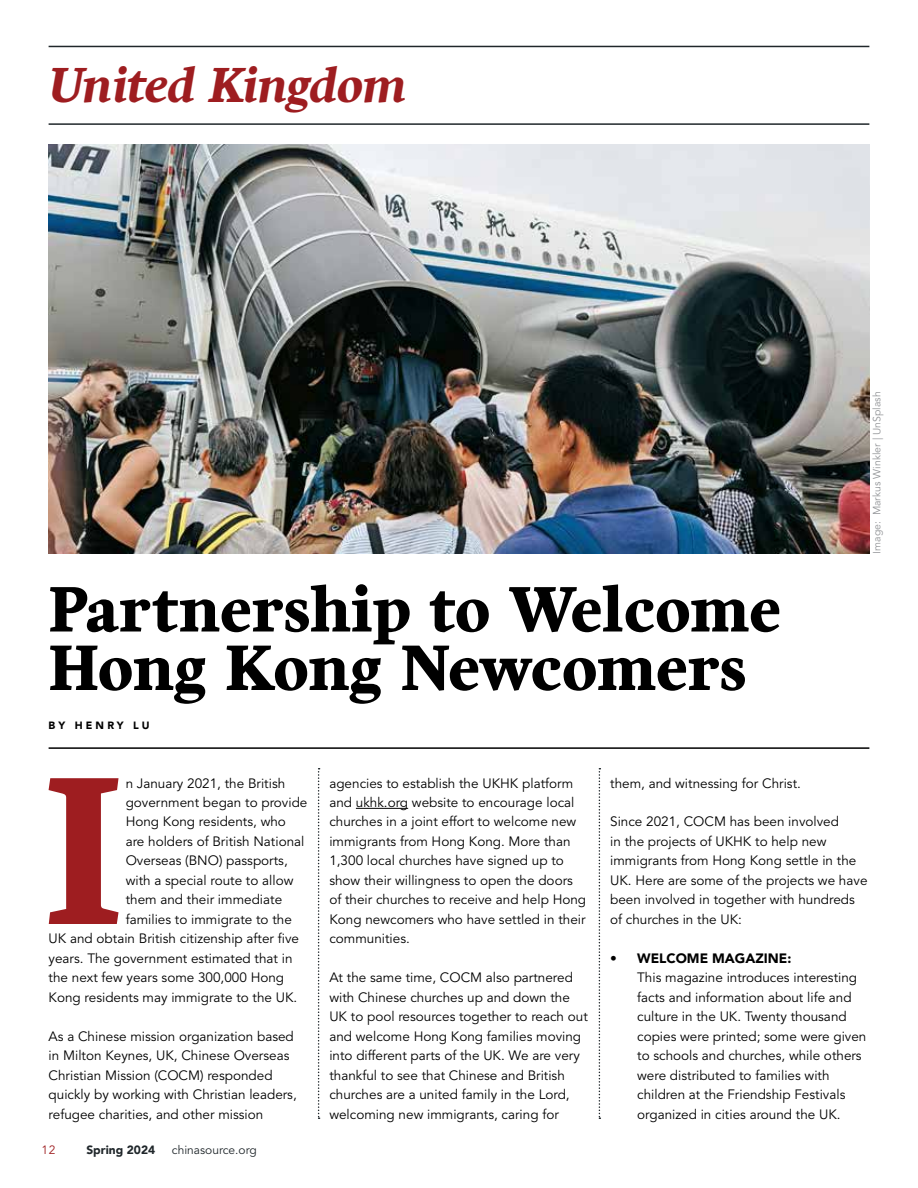
<style>
.page{position:relative;width:918px;height:1188px;background:#fff}
.page>*{position:absolute;margin:0;border:0;box-sizing:border-box;transform-origin:0 0}
.t1{font:800 211.95px "Harfang";color:#9e1d20}
.t2{font:900 64.5px/58.5px "Harfang";letter-spacing:-.01em;color:#000}
.t3{font:italic 800 49.5px "Harfang";letter-spacing:-.02em;color:#9e1d20}
.t4{font:13.5px/19.5px "Avenir LT Pro";color:#000}
.t5{font:12px "Avenir LT Pro";color:#20272b}
.t6{font:900 12px "Avenir";color:#20272b}
.t7{font:12px "Avenir LT Pro";color:#9e1d20}
.t8{font:10.5px "Avenir LT Pro";color:#939598}
.t9{font:900 10.5px "Avenir LT Pro";letter-spacing:.3em;color:#000}
.s1{font-weight:900}
</style>
<div class="page">
<img style="left:49px;top:144px;width:820px;height:410px">
<hr style="left:49px;top:46px;width:820px;height:1px;background:#20272b">
<hr style="left:49px;top:123px;width:820px;height:2px;background:#20272b">
<hr style="left:356px;top:808px;width:52px;height:1px;background:#000">
<hr style="left:49px;top:747px;width:820px;height:2px;background:#000">
<svg style="left:318px;top:768px;width:2px;height:351px"></svg>
<svg style="left:599px;top:768px;width:1px;height:351px"></svg>
<h3 class="t3" style="left:49px;top:55px;width:361px">United Kingdom</h3>
<h2 class="t2" style="left:49px;top:582px;width:733px">Partnership to Welcome<br>Hong Kong Newcomers</h2>
<p class="t9" style="left:49px;top:719px;width:103px">BY HENRY LU</p>
<p class="t8" style="left:870px;top:554px;width:163px;rotate:-90deg">Image: Markus Winkler | UnSplash</p>
<h1 class="t1" style="left:44px;top:723px;width:81px">I</h1>
<p class="t4" style="left:126px;top:773px;width:161px">n January 2021, the British</p>
<p class="t4" style="left:126px;top:793px;width:183px">government began to provide</p>
<p class="t4" style="left:126px;top:812px;width:162px">Hong Kong residents, who</p>
<p class="t4" style="left:126px;top:832px;width:180px">are holders of British National</p>
<p class="t4" style="left:126px;top:851px;width:164px">Overseas (BNO) passports,</p>
<p class="t4" style="left:126px;top:871px;width:169px">with a special route to allow</p>
<p class="t4" style="left:126px;top:890px;width:158px">them and their immediate</p>
<p class="t4" style="left:126px;top:910px;width:168px">families to immigrate to the</p>
<p class="t4" style="left:49px;top:929px;width:252px">UK and obtain British citizenship after five</p>
<p class="t4" style="left:49px;top:949px;width:245px">years. The government estimated that in</p>
<p class="t4" style="left:49px;top:968px;width:237px">the next few years some 300,000 Hong</p>
<p class="t4" style="left:49px;top:988px;width:250px">Kong residents may immigrate to the UK.</p>
<p class="t4" style="left:49px;top:1027px;width:250px">As a Chinese mission organization based in Milton Keynes, UK, Chinese Overseas Christian Mission (COCM) responded quickly by working with Christian leaders, refugee charities, and other mission</p>
<p class="t7" style="left:42px;top:1142px;width:15px">12</p>
<p class="t6" style="left:86px;top:1139px;width:70px">Spring 2024</p>
<p class="t5" style="left:172px;top:1142px;width:86px">chinasource.org</p>
<p class="t4" style="left:329px;top:773px;width:258px">agencies to establish the UKHK platform and ukhk.org website to encourage local churches in a joint effort to welcome new immigrants from Hong Kong. More than 1,300 local churches have signed up to show their willingness to open the doors of their churches to receive and help Hong Kong newcomers who have settled in their communities.</p>
<p class="t4" style="left:329px;top:968px;width:260px">At the same time, COCM also partnered with Chinese churches up and down the UK to pool resources together to reach out and welcome Hong Kong families moving into different parts of the UK. We are very thankful to see that Chinese and British churches are a united family in the Lord, welcoming new immigrants, caring for</p>
<p class="t4" style="left:610px;top:773px;width:192px">them, and witnessing for Christ.</p>
<p class="t4" style="left:610px;top:812px;width:259px">Since 2021, COCM has been involved<br>in the projects of UKHK to help new immigrants from Hong Kong settle in the UK. Here are some of the projects we have been involved in together with hundreds of churches in the UK:</p>
<p class="t4" style="left:637px;top:949px;width:231px;text-indent:-27px">• <span class="s1">WELCOME MAGAZINE:<br></span>This magazine introduces interesting facts and information about life and culture in the UK. Twenty thousand copies were printed; some were given to schools and churches, while others were distributed to families with children at the Friendship Festivals organized in cities around the UK.</p>
</div>
